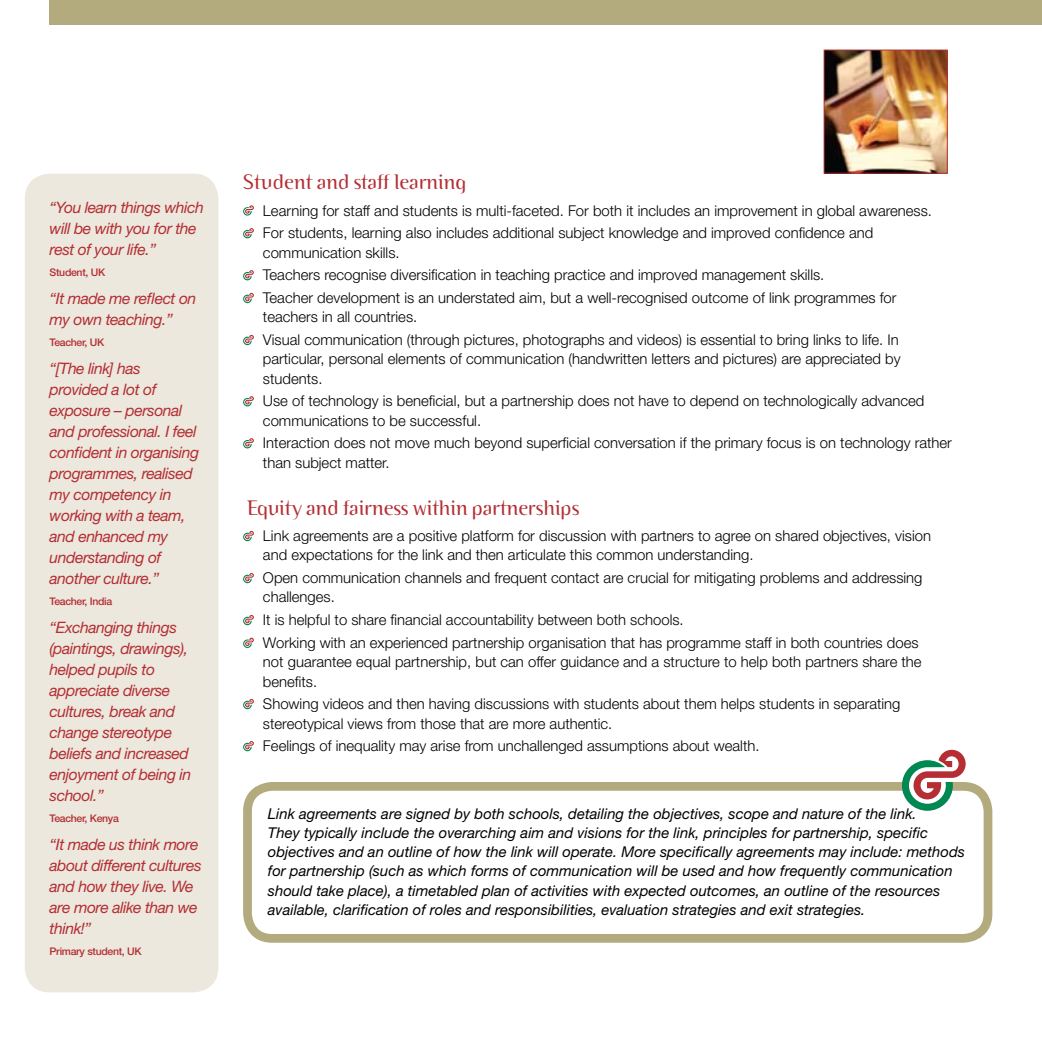
<style>
.page{position:relative;width:1042px;height:1042px;background:#fff}
.page>*{position:absolute;margin:0;border:0;box-sizing:border-box;transform-origin:0 0}
.t1{font:300 21px "Binary ITC";color:#b42e34}
.t2{font:italic 15.75px/21px "Helvetica Neue LT";letter-spacing:-.03em;color:#b42e34}
.t3{font:300 14.88px/19.2px "Helvetica Neue LT";color:#000}
.t4{font:italic 14.88px/19.2px "Helvetica Neue LT";color:#000}
.t5{font:500 10.5px "Helvetica Neue LT";letter-spacing:-.03em;color:#b42e34}
</style>
<div class="page">
<svg style="left:243px;top:205px;width:11px;height:11px"></svg>
<svg style="left:243px;top:228px;width:11px;height:10px"></svg>
<svg style="left:243px;top:270px;width:11px;height:10px"></svg>
<svg style="left:243px;top:292px;width:11px;height:11px"></svg>
<svg style="left:243px;top:334px;width:11px;height:11px"></svg>
<svg style="left:243px;top:396px;width:11px;height:10px"></svg>
<svg style="left:243px;top:438px;width:11px;height:10px"></svg>
<svg style="left:243px;top:531px;width:11px;height:10px"></svg>
<svg style="left:243px;top:573px;width:11px;height:10px"></svg>
<svg style="left:243px;top:615px;width:11px;height:10px"></svg>
<svg style="left:243px;top:637px;width:11px;height:11px"></svg>
<svg style="left:243px;top:699px;width:11px;height:10px"></svg>
<svg style="left:243px;top:741px;width:11px;height:10px"></svg>
<div style="left:243px;top:782px;width:749px;height:161px;border:9px solid #b3aa7e;border-radius:25px"></div>
<svg style="left:902px;top:749px;width:67px;height:62px"></svg>
<div style="left:25px;top:174px;width:193px;height:818px;background:#ece8dd;border-radius:25px"></div>
<div style="left:50px;top:0;width:992px;height:25px;background:#b3aa7e"></div>
<img style="left:825px;top:52px;width:120px;height:120px">
<div style="left:823px;top:50px;width:124px;height:124px;border:1px solid #b42e34"></div>
<p class="t2" style="left:50px;top:197px;width:156px">“You learn things which will be with you for the rest of your life.”</p>
<p class="t5" style="left:50px;top:266px;width:57px">Student, UK</p>
<p class="t2" style="left:50px;top:288px;width:148px">“It made me reflect on my own teaching.”</p>
<p class="t5" style="left:50px;top:336px;width:56px">Teacher, UK</p>
<p class="t2" style="left:50px;top:358px;width:151px">“[The link] has provided a lot of exposure – personal and professional. I feel confident in organising programmes, realised my competency in working with a team, and enhanced my understanding of another culture.”</p>
<p class="t5" style="left:50px;top:595px;width:64px">Teacher, India</p>
<p class="t2" style="left:50px;top:617px;width:143px">“Exchanging things (paintings, drawings), helped pupils to appreciate diverse cultures, break and change stereotype beliefs and increased enjoyment of being in school.”</p>
<p class="t5" style="left:50px;top:812px;width:71px">Teacher, Kenya</p>
<p class="t2" style="left:50px;top:834px;width:154px">“It made us think more about different cultures and how they live. We are more alike than we think!”</p>
<p class="t5" style="left:50px;top:945px;width:93px">Primary student, UK</p>
<h1 class="t1" style="left:243px;top:170px;width:225px">Student and staff learning</h1>
<p class="t3" style="left:263px;top:199px;width:670px;line-height:22.8px">Learning for staff and students is multi-faceted. For both it includes an improvement in global awareness.<br>For students, learning also includes additional subject knowledge and improved confidence and</p>
<p class="t3" style="left:263px;top:241px;width:635px;line-height:22.8px">communication skills.<br>Teachers recognise diversification in teaching practice and improved management skills.<br>Teacher development is an understated aim, but a well-recognised outcome of link programmes for</p>
<p class="t3" style="left:263px;top:305px;width:637px;line-height:22.8px">teachers in all countries.<br>Visual communication (through pictures, photographs and videos) is essential to bring links to life. In</p>
<p class="t3" style="left:263px;top:349px;width:639px">particular, personal elements of communication (handwritten letters and pictures) are appreciated by students.</p>
<p class="t3" style="left:263px;top:391px;width:663px">Use of technology is beneficial, but a partnership does not have to depend on technologically advanced communications to be successful.</p>
<p class="t3" style="left:263px;top:433px;width:690px">Interaction does not move much beyond superficial conversation if the primary focus is on technology rather than subject matter.</p>
<h1 class="t1" style="left:247px;top:495px;width:334px">Equity and fairness within partnerships</h1>
<p class="t3" style="left:263px;top:526px;width:669px">Link agreements are a positive platform for discussion with partners to agree on shared objectives, vision and expectations for the link and then articulate this common understanding.</p>
<p class="t3" style="left:263px;top:568px;width:661px">Open communication channels and frequent contact are crucial for mitigating problems and addressing challenges.</p>
<p class="t3" style="left:263px;top:608px;width:657px;line-height:22.8px">It is helpful to share financial accountability between both schools.<br>Working with an experienced partnership organisation that has programme staff in both countries does</p>
<p class="t3" style="left:263px;top:652px;width:660px">not guarantee equal partnership, but can offer guidance and a structure to help both partners share the benefits.</p>
<p class="t3" style="left:263px;top:694px;width:639px">Showing videos and then having discussions with students about them helps students in separating stereotypical views from those that are more authentic.</p>
<p class="t3" style="left:263px;top:736px;width:498px">Feelings of inequality may arise from unchallenged assumptions about wealth.</p>
<p class="t4" style="left:268px;top:803px;width:698px">Link agreements are signed by both schools, detailing the objectives, scope and nature of the link.<br>They typically include the overarching aim and visions for the link, principles for partnership, specific objectives and an outline of how the link will operate. More specifically agreements may include: methods for partnership (such as which forms of communication will be used and how frequently communication should take place), a timetabled plan of activities with expected outcomes, an outline of the resources available, clarification of roles and responsibilities, evaluation strategies and exit strategies.</p>
</div>
